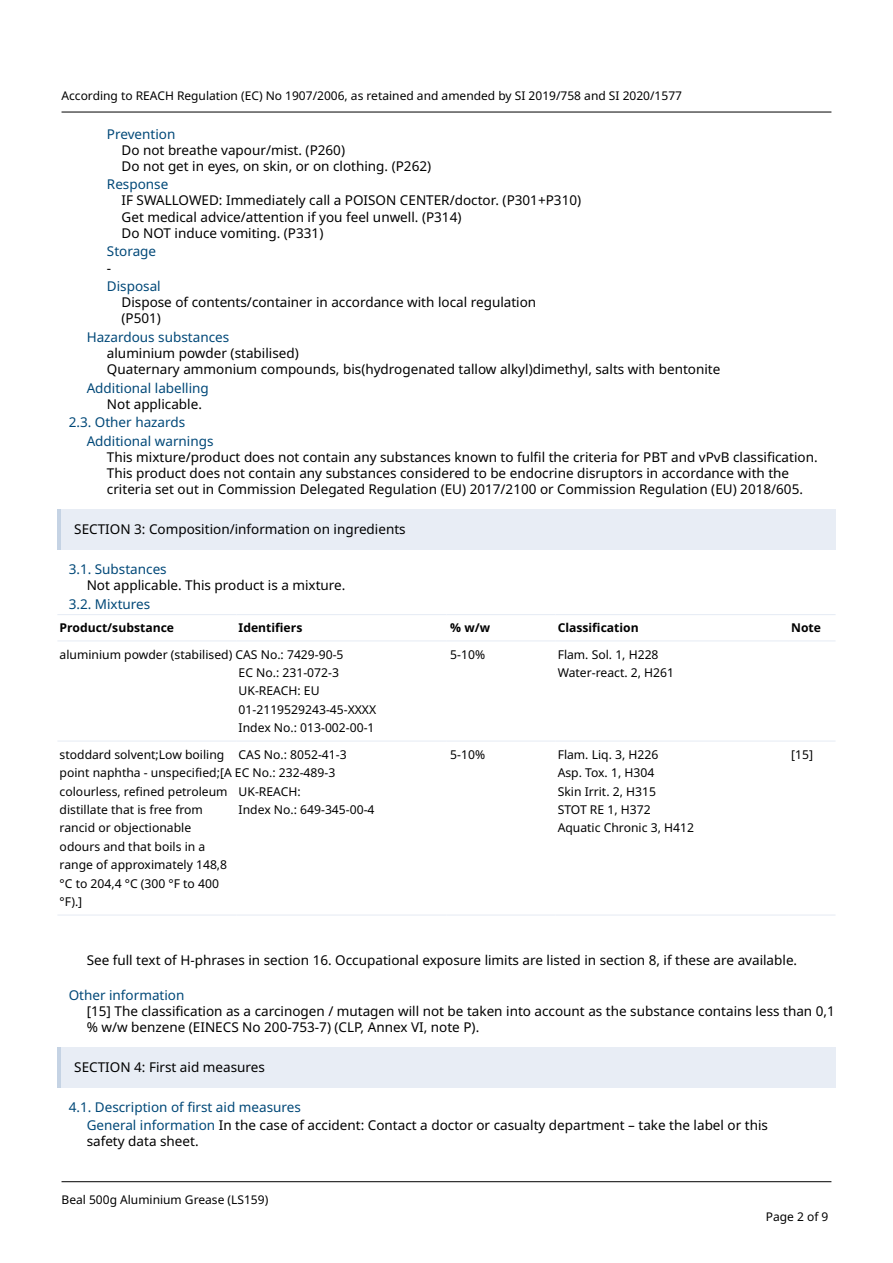
<style>
.page{position:relative;width:893px;height:1263px;background:#fff}
.page>*{position:absolute;margin:0;border:0;box-sizing:border-box;transform-origin:0 0}
.t1{font:13.5px/16.2px "Noto Sans";color:#000}
.t2{font:13.5px/18.3px "Noto Sans";color:#004878}
.t3{font:12.15px/18.5px "Noto Sans";color:#000}
.t4{font:700 12.15px "Noto Sans";color:#000}
.t5{font:12px "Noto Sans";color:#000}
.s1{color:#004878}
</style>
<div class="page">
<hr style="left:62px;top:112px;width:769px;height:1px;background:#000">
<hr style="left:62px;top:1181px;width:769px;height:1px;background:#000">
<div style="left:57px;top:509px;width:778px;height:41px;background:#e8edf5"></div>
<hr style="left:57px;top:509px;width:4px;height:41px;background:#c5d3e4">
<hr style="left:57px;top:614px;width:179px;height:1px;background:#e8edf5">
<hr style="left:236px;top:614px;width:210px;height:1px;background:#e8edf5">
<hr style="left:446px;top:614px;width:109px;height:1px;background:#e8edf5">
<hr style="left:555px;top:614px;width:233px;height:1px;background:#e8edf5">
<hr style="left:788px;top:614px;width:47px;height:1px;background:#e8edf5">
<hr style="left:57px;top:640px;width:179px;height:1px;background:#e8edf5">
<hr style="left:236px;top:640px;width:210px;height:1px;background:#e8edf5">
<hr style="left:446px;top:640px;width:109px;height:1px;background:#e8edf5">
<hr style="left:555px;top:640px;width:233px;height:1px;background:#e8edf5">
<hr style="left:788px;top:640px;width:47px;height:1px;background:#e8edf5">
<hr style="left:57px;top:741px;width:179px;height:1px;background:#e8edf5">
<hr style="left:236px;top:741px;width:210px;height:1px;background:#e8edf5">
<hr style="left:446px;top:741px;width:109px;height:1px;background:#e8edf5">
<hr style="left:555px;top:741px;width:233px;height:1px;background:#e8edf5">
<hr style="left:788px;top:741px;width:47px;height:1px;background:#e8edf5">
<hr style="left:57px;top:914px;width:179px;height:2px;background:#e8edf5">
<hr style="left:236px;top:914px;width:210px;height:2px;background:#e8edf5">
<hr style="left:446px;top:914px;width:109px;height:2px;background:#e8edf5">
<hr style="left:555px;top:914px;width:233px;height:2px;background:#e8edf5">
<hr style="left:788px;top:914px;width:47px;height:2px;background:#e8edf5">
<div style="left:57px;top:1047px;width:778px;height:41px;background:#e8edf5"></div>
<hr style="left:57px;top:1047px;width:4px;height:41px;background:#c5d3e4">
<p class="t5" style="left:62px;top:87px;width:622px">According to REACH Regulation (EC) No 1907/2006, as retained and amended by SI 2019/758 and SI 2020/1577</p>
<p class="t2" style="left:107px;top:125px;width:70px">Prevention</p>
<p class="t1" style="left:121px;top:142px;width:311px">Do not breathe vapour/mist. (P260)<br>Do not get in eyes, on skin, or on clothing. (P262)</p>
<p class="t2" style="left:107px;top:176px;width:63px">Response</p>
<p class="t1" style="left:121px;top:193px;width:461px">IF SWALLOWED: Immediately call a POISON CENTER/doctor. (P301+P310)<br>Get medical advice/attention if you feel unwell. (P314)<br>Do NOT induce vomiting. (P331)</p>
<p class="t2" style="left:107px;top:243px;width:51px">Storage</p>
<p class="t1" style="left:107px;top:260px;width:6px">-</p>
<p class="t2" style="left:107px;top:277px;width:55px">Disposal</p>
<p class="t1" style="left:121px;top:295px;width:416px">Dispose of contents/container in accordance with local regulation (P501)</p>
<p class="t2" style="left:87px;top:328px;width:144px">Hazardous substances</p>
<p class="t1" style="left:107px;top:345px;width:615px">aluminium powder (stabilised)<br>Quaternary ammonium compounds, bis(hydrogenated tallow alkyl)dimethyl, salts with bentonite</p>
<p class="t2" style="left:87px;top:379px;width:124px">Additional labelling</p>
<p class="t1" style="left:107px;top:396px;width:97px">Not applicable.</p>
<p class="t2" style="left:87px;top:414px;width:128px;text-indent:-18px">2.3. Other hazards<br>Additional warnings</p>
<p class="t1" style="left:107px;top:449px;width:712px">This mixture/product does not contain any substances known to fulfil the criteria for PBT and vPvB classification.<br>This product does not contain any substances considered to be endocrine disruptors in accordance with the criteria set out in Commission Delegated Regulation (EU) 2017/2100 or Commission Regulation (EU) 2018/605.</p>
<p class="t1" style="left:74px;top:522px;width:333px">SECTION 3: Composition/information on ingredients</p>
<p class="t2" style="left:69px;top:560px;width:100px">3.1. Substances</p>
<p class="t1" style="left:87px;top:578px;width:260px">Not applicable. This product is a mixture.</p>
<p class="t2" style="left:69px;top:595px;width:83px">3.2. Mixtures</p>
<p class="t4" style="left:60px;top:619px;width:116px">Product/substance</p>
<p class="t4" style="left:239px;top:619px;width:65px">Identifiers</p>
<p class="t4" style="left:450px;top:619px;width:41px">% w/w</p>
<p class="t4" style="left:557px;top:619px;width:83px">Classification</p>
<p class="t4" style="left:791px;top:619px;width:31px">Note</p>
<p class="t3" style="left:239px;top:645px;width:139px;text-indent:-179px">aluminium powder (stabilised) CAS No.: 7429-90-5<br>EC No.: 231-072-3<br>UK-REACH: EU<br>01-2119529243-45-XXXX<br>Index No.: 013-002-00-1</p>
<p class="t3" style="left:450px;top:645px;width:36px">5-10%</p>
<p class="t3" style="left:557px;top:645px;width:118px">Flam. Sol. 1, H228<br>Water-react. 2, H261</p>
<p class="t3" style="left:60px;top:745px;width:166px">stoddard solvent;Low boiling</p>
<p class="t3" style="left:60px;top:782px;width:169px">colourless, refined petroleum distillate that is free from rancid or objectionable odours and that boils in a range of approximately 148,8 °C to 204,4 °C (300 °F to 400 °F).]</p>
<p class="t3" style="left:450px;top:745px;width:36px">5-10%</p>
<p class="t3" style="left:557px;top:745px;width:138px">Flam. Liq. 3, H226<br>Asp. Tox. 1, H304<br>Skin Irrit. 2, H315<br>STOT RE 1, H372<br>Aquatic Chronic 3, H412</p>
<p class="t3" style="left:791px;top:745px;width:23px">[15]</p>
<p class="t3" style="left:239px;top:745px;width:110px">CAS No.: 8052-41-3</p>
<p class="t3" style="left:60px;top:764px;width:277px">point naphtha - unspecified;[A EC No.: 232-489-3</p>
<p class="t3" style="left:239px;top:782px;width:64px">UK-REACH:</p>
<p class="t3" style="left:239px;top:801px;width:137px">Index No.: 649-345-00-4</p>
<p class="t1" style="left:87px;top:953px;width:712px">See full text of H-phrases in section 16. Occupational exposure limits are listed in section 8, if these are available.</p>
<p class="t2" style="left:69px;top:986px;width:117px">Other information</p>
<p class="t1" style="left:87px;top:1004px;width:749px">[15] The classification as a carcinogen / mutagen will not be taken into account as the substance contains less than 0,1 % w/w benzene (EINECS No 200-753-7) (CLP, Annex VI, note P).</p>
<p class="t1" style="left:74px;top:1059px;width:192px">SECTION 4: First aid measures</p>
<p class="t1" style="left:87px;top:1098px;width:682px;line-height:18.3px;text-indent:-18px"><span class="s1">4.1. Description of first aid measures<br>General information</span> In the case of accident: Contact a doctor or casualty department – take the label or this</p>
<p class="t1" style="left:87px;top:1134px;width:113px">safety data sheet.</p>
<p class="t5" style="left:62px;top:1191px;width:208px">Beal 500g Aluminium Grease (LS159)</p>
<p class="t5" style="left:765px;top:1208px;width:64px">Page 2 of 9</p>
</div>
